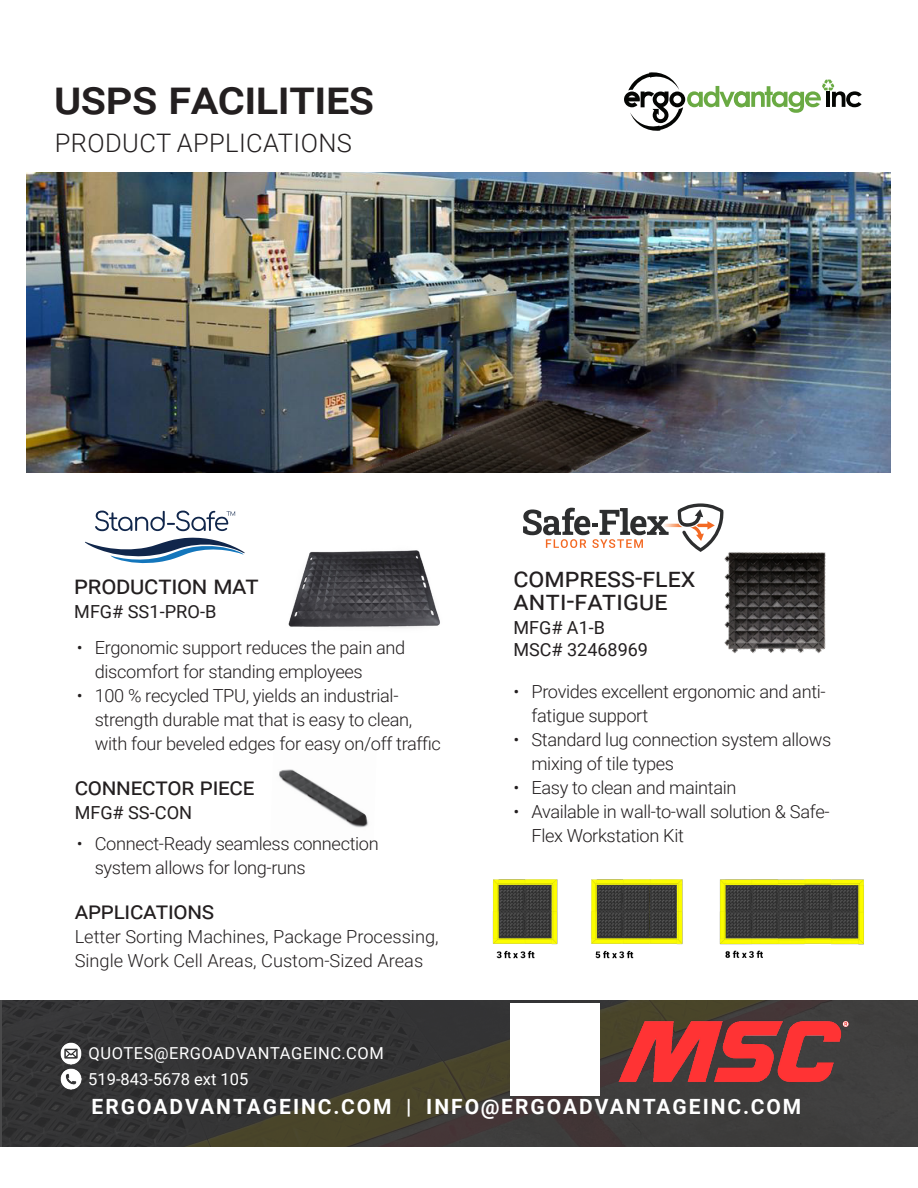
<style>
.page{position:relative;width:918px;height:1188px;background:#fff}
.page>*{position:absolute;margin:0;border:0;box-sizing:border-box;transform-origin:0 0}
.t1{font:500 46.95px "Roboto";letter-spacing:-.01em;color:#231f20}
.t2{font:27px "Roboto";color:#231f20}
.t3{font:300 25.5px "Roboto";letter-spacing:.015em;color:#231f20}
.t4{font:25.5px "Roboto";letter-spacing:-.01em;color:#231f20}
.t5{font:24px "Roboto";letter-spacing:-.01em;color:#231f20}
.t6{font:700 21px "Roboto";letter-spacing:.095em;color:#fff}
.t7{font:300 18px/24px "Roboto";letter-spacing:-.02em;color:#231f20}
.t8{font:300 18px "Roboto";color:#231f20}
.t9{font:18px "Roboto";color:#231f20}
.t10{font:16.5px "Roboto";letter-spacing:.035em;color:#fff}
.t11{font:16.5px "Roboto";color:#fff}
</style>
<div class="page">
<img style="left:288px;top:550px;width:152px;height:78px">
<img style="left:279px;top:769px;width:90px;height:59px">
<svg style="left:624px;top:72px;width:238px;height:59px"></svg>
<img style="left:492px;top:879px;width:372px;height:80px">
<svg style="left:95px;top:511px;width:140px;height:20px"></svg>
<svg style="left:85px;top:537px;width:160px;height:27px"></svg>
<img style="left:27px;top:172px;width:864px;height:301px">
<svg style="left:523px;top:507px;width:149px;height:41px"></svg>
<img style="left:672px;top:503px;width:154px;height:151px">
<svg style="left:0;top:1000px;width:918px;height:147px;background:#393835"></svg>
<img style="left:57px;top:1066px;width:29px;height:26px">
<img style="left:60px;top:1043px;width:22px;height:22px">
<img style="left:609px;top:1000px;width:251px;height:104px">
<img style="left:510px;top:1004px;width:90px;height:92px">
<p class="t1" style="left:54px;top:64px;width:322px">USPS FACILITIES</p>
<p class="t3" style="left:55px;top:125px;width:299px">PRODUCT APPLICATIONS</p>
<p class="t4" style="left:74px;top:567px;width:186px">production mat</p>
<p class="t9" style="left:74px;top:599px;width:144px">MFG# SS1-PRO-B</p>
<p class="t7" style="left:95px;top:635px;width:312px;text-indent:-18px">• Ergonomic support reduces the pain and discomfort for standing employees</p>
<p class="t7" style="left:95px;top:683px;width:348px;text-indent:-18px">• 100 % recycled TPU, yields an industrial&shy;strength durable mat that is easy to clean, with four beveled edges for easy on/off traffic</p>
<p class="t5" style="left:75px;top:769px;width:181px">connector piece</p>
<p class="t9" style="left:75px;top:800px;width:119px">MFG# SS-CON</p>
<p class="t7" style="left:95px;top:831px;width:286px;text-indent:-18px">• Connect-Ready seamless connection system allows for long-runs</p>
<p class="t5" style="left:75px;top:894px;width:141px">applications</p>
<p class="t8" style="left:75px;top:924px;width:365px">Letter Sorting Machines, Package Processing,</p>
<p class="t8" style="left:75px;top:948px;width:350px">Single Work Cell Areas, Custom-Sized Areas</p>
<p class="t10" style="left:89px;top:1041px;width:297px">QUOTES@ERGOADVANTAGEINC.COM</p>
<p class="t11" style="left:88px;top:1067px;width:162px">519-843-5678 ext 105</p>
<p class="t2" style="left:513px;top:558px;width:184px">compress-flex</p>
<p class="t2" style="left:513px;top:582px;width:156px">anti-fatigue</p>
<p class="t9" style="left:513px;top:615px;width:93px">MFG# A1-B</p>
<p class="t9" style="left:513px;top:637px;width:136px">MSC# 32468969</p>
<p class="t7" style="left:531px;top:679px;width:296px;text-indent:-18px">• Provides excellent ergonomic and anti&shy;fatigue support</p>
<p class="t7" style="left:531px;top:727px;width:301px;text-indent:-18px">• Standard lug connection system allows mixing of tile types</p>
<p class="t7" style="left:513px;top:775px;width:225px">• Easy to clean and maintain</p>
<p class="t7" style="left:531px;top:799px;width:300px;text-indent:-18px">• Available in wall-to-wall solution &amp; Safe-<br>Flex Workstation Kit</p>
<p class="t6" style="left:92px;top:1092px;width:711px">ERGOADVANTAGEINC.COM | INFO@ERGOADVANTAGEINC.COM</p>
</div>
